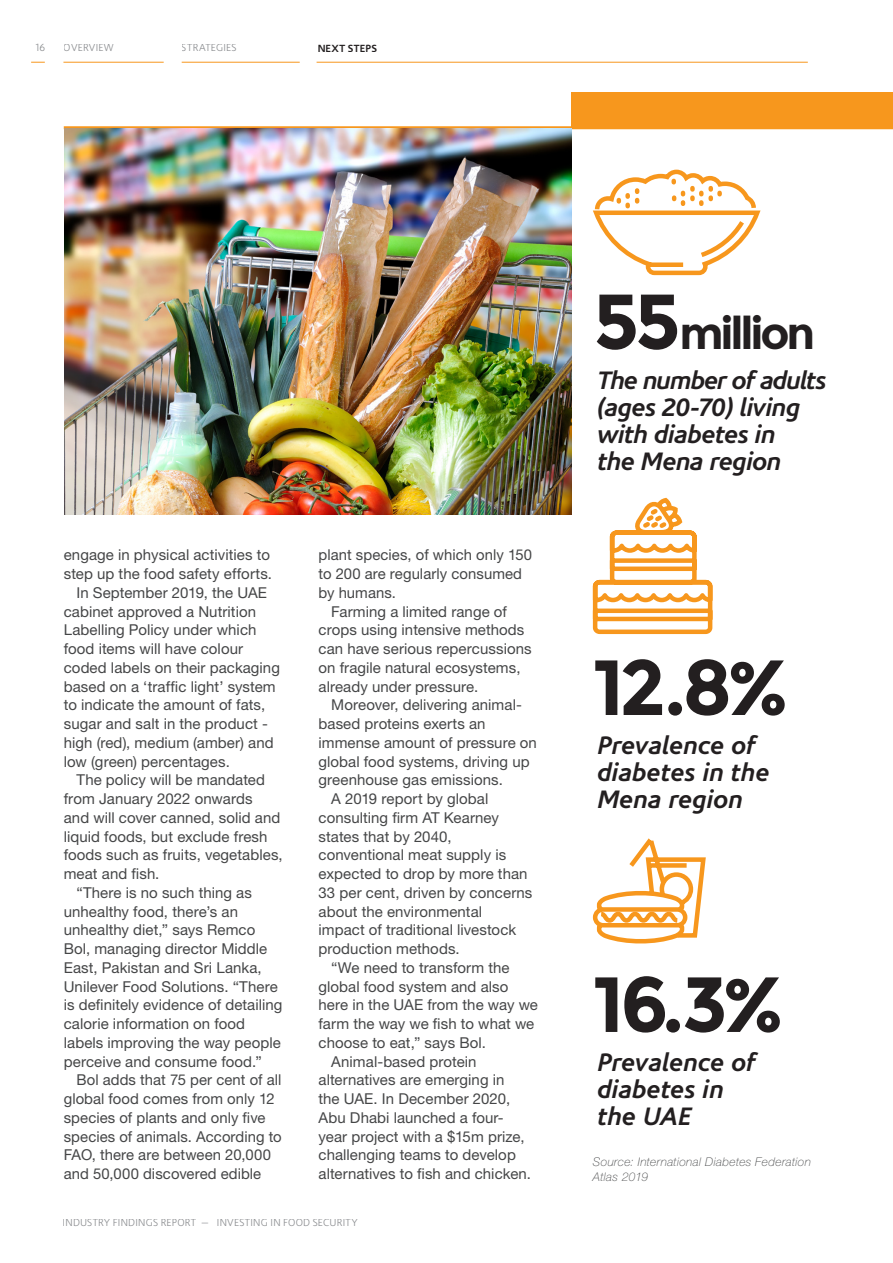
<style>
.page{position:relative;width:893px;height:1263px;background:#fff}
.page>*{position:absolute;margin:0;border:0;box-sizing:border-box;transform-origin:0 0}
.t1{font:700 78px "Montserrat";color:#231f20}
.t2{font:700 45px "Montserrat";letter-spacing:-.07em;color:#231f20}
.t3{font:italic 700 25.5px/27px "Corisande";letter-spacing:-.005em;color:#231f20}
.t4{font:15px/18.8px "Helvetica Neue LT Std";letter-spacing:.005em;color:#454647}
.t5{font:italic 100 12px/14.4px "Helvetica Neue LT Std";letter-spacing:.03em;color:#454647}
.t6{font:300 10.5px "Corisande";letter-spacing:.025em;color:#8a8c8f}
.t7{font:700 10.5px "Corisande";letter-spacing:.025em;color:#231f20}
.s1{font-size:78px}
</style>
<div class="page">
<div style="left:593px;top:907px;width:94px;height:20px;border:4px solid #f7971d;border-radius:8px"></div>
<svg style="left:595px;top:838px;width:111px;height:106px"></svg>
<svg style="left:592px;top:497px;width:121px;height:138px"></svg>
<svg style="left:593px;top:169px;width:168px;height:107px"></svg>
<div style="left:572px;top:92px;width:321px;height:37px;background:#f7971d"></div>
<hr style="left:64px;top:126px;width:829px;height:3px;background:#f7971d">
<img style="left:65px;top:128px;width:506px;height:386px">
<svg style="left:31px;top:62px;width:14px;height:1px"></svg>
<hr style="left:63px;top:62px;width:101px;height:1px;background:#f7971d">
<hr style="left:182px;top:62px;width:118px;height:1px;background:#f7971d">
<hr style="left:317px;top:62px;width:491px;height:1px;background:#f7971d">
<p class="t6" style="left:34px;top:42px;width:13px">16</p>
<p class="t6" style="left:64px;top:42px;width:52px">OVERVIEW</p>
<p class="t6" style="left:182px;top:42px;width:56px">STRATEGIES</p>
<p class="t7" style="left:317px;top:42px;width:61px">NEXT STEPS</p>
<p class="t4" style="left:64px;top:545px;width:210px">engage in physical activities to step up the food safety efforts.</p>
<p class="t4" style="left:64px;top:583px;width:218px;text-indent:13px">In September 2019, the UAE cabinet approved a Nutrition<br>Labelling Policy under which food items will have colour coded labels on their packaging based on a ‘traffic light’ system to indicate the amount of fats, sugar and salt in the product - high (red), medium (amber) and low (green) percentages.</p>
<p class="t4" style="left:64px;top:770px;width:220px;text-indent:13px">The policy will be mandated from January 2022 onwards<br>and will cover canned, solid and liquid foods, but exclude fresh foods such as fruits, vegetables, meat and fish.</p>
<p class="t4" style="left:64px;top:883px;width:220px;text-indent:13px">“There is no such thing as unhealthy food, there’s an unhealthy diet,” says Remco<br>Bol, managing director Middle<br>East, Pakistan and Sri Lanka,<br>Unilever Food Solutions. “There is definitely evidence of detailing calorie information on food labels improving the way people perceive and consume food.”</p>
<p class="t4" style="left:64px;top:1070px;width:219px;text-indent:13px">Bol adds that 75 per cent of all global food comes from only 12 species of plants and only five species of animals. According to<br>FAO, there are between 20,000 and 50,000 discovered edible</p>
<p class="t4" style="left:318px;top:545px;width:215px">plant species, of which only 150 to 200 are regularly consumed by humans.</p>
<p class="t4" style="left:318px;top:602px;width:215px;text-indent:13px">Farming a limited range of crops using intensive methods can have serious repercussions on fragile natural ecosystems, already under pressure.</p>
<p class="t4" style="left:318px;top:695px;width:220px;text-indent:13px">Moreover, delivering animal&shy;based proteins exerts an immense amount of pressure on global food systems, driving up greenhouse gas emissions.</p>
<p class="t4" style="left:318px;top:789px;width:215px;text-indent:13px">A 2019 report by global consulting firm AT Kearney states that by 2040, conventional meat supply is expected to drop by more than<br>33 per cent, driven by concerns about the environmental<br>impact of traditional livestock production methods.</p>
<p class="t4" style="left:318px;top:958px;width:221px;text-indent:13px">“We need to transform the global food system and also here in the UAE from the way we farm the way we fish to what we choose to eat,” says Bol.</p>
<p class="t4" style="left:318px;top:1052px;width:214px;text-indent:13px">Animal-based protein alternatives are emerging in<br>the UAE. In December 2020,<br>Abu Dhabi launched a four&shy;year project with a $15m prize, challenging teams to develop alternatives to fish and chicken.</p>
<p class="t6" style="left:63px;top:1217px;width:297px">INDUSTRY FINDINGS REPORT – INVESTING IN FOOD SECURITY</p>
<p class="t2" style="left:593px;top:306px;width:224px"><span class="s1">55</span>million</p>
<p class="t3" style="left:597px;top:367px;width:231px">The number of adults (ages 20-70) living with diabetes in</p>
<p class="t3" style="left:597px;top:448px;width:185px">the Mena region</p>
<p class="t1" style="left:593px;top:641px;width:198px">12.8%</p>
<p class="t3" style="left:597px;top:733px;width:174px">Prevalence of diabetes in the<br>Mena region</p>
<p class="t1" style="left:593px;top:958px;width:194px">16.3%</p>
<p class="t3" style="left:597px;top:1049px;width:160px">Prevalence of diabetes in</p>
<p class="t3" style="left:597px;top:1103px;width:96px">the UAE</p>
<p class="t5" style="left:593px;top:1155px;width:220px">Source: International Diabetes Federation<br>Atlas 2019</p>
</div>
